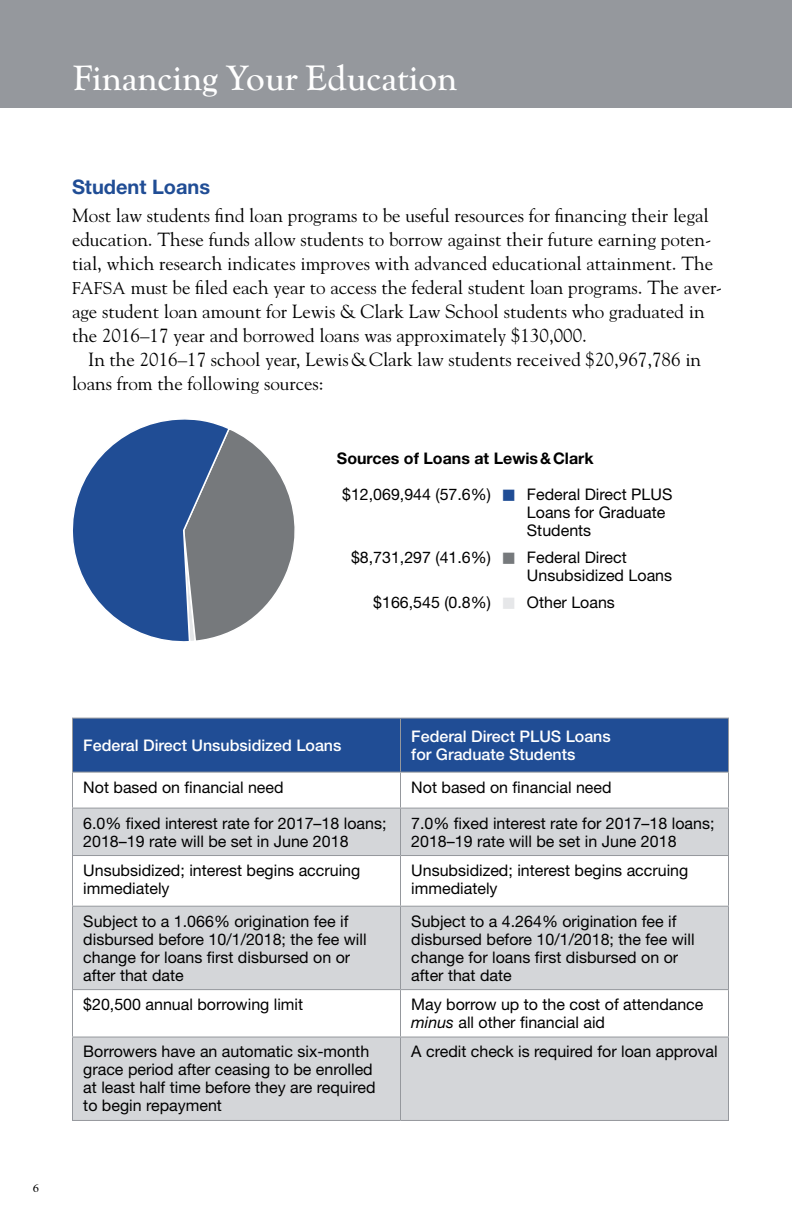
<style>
.page{position:relative;width:792px;height:1224px;background:#fff}
.page>*{position:absolute;margin:0;border:0;box-sizing:border-box;transform-origin:0 0}
.t1{font:36px "Goudy Catalogue EF";letter-spacing:-.005em;color:#fff}
.t2{font:700 20px "Helvetica Neue LT Std";color:#204d95}
.t3{font:19px/24px "Goudy Std";color:#000}
.t4{font:16px/18px "Helvetica Neue LT Std";color:#000}
.t5{font:500 16px/18px "Helvetica Neue LT Std";color:#fff}
.t6{font:700 16px "Helvetica Neue LT Std";color:#000}
.t7{font:12px "Goudy Catalogue EF";color:#000}
.s1{font-size:17px}
.s2{font-style:italic}
</style>
<div class="page">
<div style="left:0;top:0;width:792px;height:108px;background:#95989d"></div>
<svg style="left:73px;top:419px;width:222px;height:223px"></svg>
<div style="left:73px;top:719px;width:655px;height:53px;background:#204d95"></div>
<svg style="left:73px;top:809px;width:655px;height:311px;fill:#d4d6d9"></svg>
<hr style="left:72px;top:718px;width:328px;height:1px;background:#95989d">
<hr style="left:72px;top:719px;width:1px;height:53px;background:#95989d">
<hr style="left:400px;top:718px;width:329px;height:1px;background:#95989d">
<hr style="left:400px;top:719px;width:1px;height:53px;background:#95989d">
<hr style="left:728px;top:719px;width:1px;height:53px;background:#95989d">
<hr style="left:72px;top:772px;width:328px;height:1px;background:#95989d">
<hr style="left:72px;top:773px;width:1px;height:35px;background:#95989d">
<hr style="left:400px;top:772px;width:329px;height:1px;background:#95989d">
<hr style="left:400px;top:773px;width:1px;height:35px;background:#95989d">
<hr style="left:728px;top:773px;width:1px;height:35px;background:#95989d">
<hr style="left:72px;top:808px;width:328px;height:1px;background:#95989d">
<hr style="left:72px;top:809px;width:1px;height:46px;background:#95989d">
<hr style="left:400px;top:808px;width:329px;height:1px;background:#95989d">
<hr style="left:400px;top:809px;width:1px;height:46px;background:#95989d">
<hr style="left:728px;top:809px;width:1px;height:46px;background:#95989d">
<hr style="left:72px;top:855px;width:328px;height:1px;background:#95989d">
<hr style="left:72px;top:856px;width:1px;height:50px;background:#95989d">
<hr style="left:400px;top:855px;width:329px;height:1px;background:#95989d">
<hr style="left:400px;top:856px;width:1px;height:50px;background:#95989d">
<hr style="left:728px;top:856px;width:1px;height:50px;background:#95989d">
<hr style="left:72px;top:906px;width:328px;height:1px;background:#95989d">
<hr style="left:72px;top:907px;width:1px;height:82px;background:#95989d">
<hr style="left:400px;top:906px;width:329px;height:1px;background:#95989d">
<hr style="left:400px;top:907px;width:1px;height:82px;background:#95989d">
<hr style="left:728px;top:907px;width:1px;height:82px;background:#95989d">
<hr style="left:72px;top:989px;width:328px;height:1px;background:#95989d">
<hr style="left:72px;top:990px;width:1px;height:47px;background:#95989d">
<hr style="left:400px;top:989px;width:329px;height:1px;background:#95989d">
<hr style="left:400px;top:990px;width:1px;height:47px;background:#95989d">
<hr style="left:728px;top:990px;width:1px;height:47px;background:#95989d">
<hr style="left:72px;top:1037px;width:328px;height:1px;background:#95989d">
<hr style="left:72px;top:1038px;width:1px;height:82px;background:#95989d">
<hr style="left:400px;top:1037px;width:329px;height:1px;background:#95989d">
<hr style="left:400px;top:1038px;width:1px;height:82px;background:#95989d">
<hr style="left:728px;top:1038px;width:1px;height:82px;background:#95989d">
<hr style="left:72px;top:1120px;width:328px;height:1px;background:#95989d">
<hr style="left:400px;top:1120px;width:329px;height:1px;background:#95989d">
<h1 class="t1" style="left:72px;top:58px;width:387px">Financing Your Education</h1>
<p class="t2" style="left:72px;top:175px;width:140px">Student Loans</p>
<p class="t3" style="left:72px;top:203px;width:652px">Most law students find loan programs to be useful resources for financing their legal education. These funds allow students to borrow against their future earning poten&shy;tial, which research indicates improves with advanced educational attainment. The <span class="s1">FAFSA</span> must be filed each year to access the federal student loan programs. The aver&shy;age student loan amount for Lewis &amp; Clark Law School students who graduated in the 2016–17 year and borrowed loans was approximately $130,000.</p>
<p class="t3" style="left:72px;top:347px;width:631px;text-indent:16px">In the 2016–17 school year, Lewis&amp;Clark law students received $20,967,786 in loans from the following sources:</p>
<p class="t6" style="left:337px;top:448px;width:258px">Sources of Loans at Lewis&amp;Clark</p>
<p class="t4" style="left:342px;top:485px;width:150px">$12,069,944 (57.6%)</p>
<p class="t4" style="left:527px;top:485px;width:147px">Federal Direct PLUS<br>Loans for Graduate<br>Students</p>
<p class="t4" style="left:351px;top:548px;width:141px">$8,731,297 (41.6%)</p>
<p class="t4" style="left:527px;top:548px;width:147px">Federal Direct<br>Unsubsidized Loans</p>
<p class="t4" style="left:373px;top:593px;width:119px">$166,545 (0.8%)</p>
<p class="t4" style="left:527px;top:593px;width:90px">Other Loans</p>
<p class="t7" style="left:33px;top:1182px;width:8px">6</p>
<p class="t5" style="left:83px;top:736px;width:260px">Federal Direct Unsubsidized Loans</p>
<p class="t5" style="left:411px;top:727px;width:201px">Federal Direct PLUS Loans for Graduate Students</p>
<p class="t4" style="left:83px;top:777px;width:202px">Not based on financial need</p>
<p class="t4" style="left:411px;top:777px;width:202px">Not based on financial need</p>
<p class="t4" style="left:83px;top:813px;width:305px">6.0% fixed interest rate for 2017–18 loans;<br>2018–19 rate will be set in June 2018</p>
<p class="t4" style="left:411px;top:813px;width:305px">7.0% fixed interest rate for 2017–18 loans;<br>2018–19 rate will be set in June 2018</p>
<p class="t4" style="left:83px;top:861px;width:279px">Unsubsidized; interest begins accruing immediately</p>
<p class="t4" style="left:411px;top:861px;width:279px">Unsubsidized; interest begins accruing immediately</p>
<p class="t4" style="left:83px;top:912px;width:285px">Subject to a 1.066% origination fee if disbursed before 10/1/2018; the fee will change for loans first disbursed on or after that date</p>
<p class="t4" style="left:411px;top:912px;width:285px">Subject to a 4.264% origination fee if disbursed before 10/1/2018; the fee will change for loans first disbursed on or after that date</p>
<p class="t4" style="left:83px;top:995px;width:221px">$20,500 annual borrowing limit</p>
<p class="t4" style="left:411px;top:995px;width:294px">May borrow up to the cost of attendance <span class="s2">minus</span> all other financial aid</p>
<p class="t4" style="left:83px;top:1042px;width:294px">Borrowers have an automatic six-month grace period after ceasing to be enrolled at least half time before they are required to begin repayment</p>
<p class="t4" style="left:411px;top:1042px;width:308px">A credit check is required for loan approval</p>
</div>
